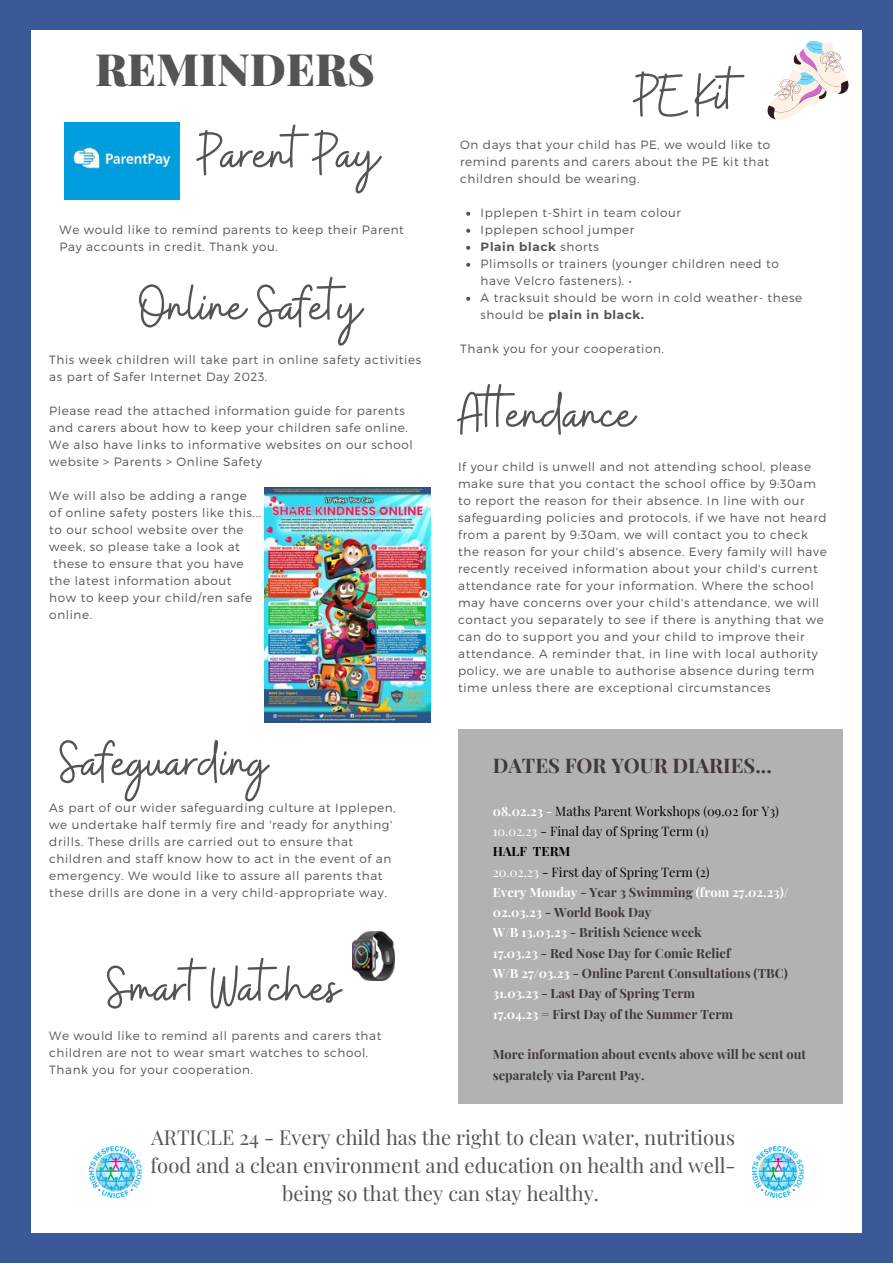
<style>
.page{position:relative;width:893px;height:1264px;background:#fff}
.page>*{position:absolute;margin:0;border:0;box-sizing:border-box;transform-origin:0 0}
.t1{font:60px "Buffalo";color:#545454}
.t2{font:900 44.7px "Playfair Display";color:#545454}
.t3{font:20.25px/28px "Playfair Display";color:#545454;text-align:center}
.t4{font:700 20.25px "Playfair Display";color:#403835}
.t5{font:700 12.75px/20.2px "Playfair Display";color:#403835}
.t6{font:300 12px/17px "Montserrat";letter-spacing:.05em;color:#545454}
.s1{font-weight:700}
.s2{color:#fff}
.s3{font-weight:400;color:#000}
.s4{font-weight:400;color:#fff}
.s5{color:#000}
</style>
<div class="page">
<div style="left:0;top:0;width:892px;height:1262px;background:#3b5998"></div>
<div style="left:31px;top:30px;width:830px;height:1202px;background:#fff"></div>
<img style="left:89px;top:1146px;width:52px;height:53px">
<img style="left:752px;top:1146px;width:51px;height:53px">
<div style="left:458px;top:729px;width:384px;height:374px;background:#b2b2b2"></div>
<img style="left:65px;top:123px;width:114px;height:76px">
<svg style="left:466px;top:212px;width:4px;height:4px"></svg>
<svg style="left:466px;top:229px;width:4px;height:4px"></svg>
<svg style="left:466px;top:246px;width:4px;height:4px"></svg>
<svg style="left:466px;top:263px;width:4px;height:4px"></svg>
<svg style="left:466px;top:297px;width:4px;height:4px"></svg>
<svg style="left:767px;top:41px;width:81px;height:79px"></svg>
<img style="left:352px;top:931px;width:43px;height:49px">
<img style="left:264px;top:487px;width:166px;height:235px">
<h2 class="t2" style="left:95px;top:37px;width:281px">REMINDERS</h2>
<h1 class="t1" style="left:197px;top:115px;width:184px">Parent Pay</h1>
<p class="t6" style="left:60px;top:220px;width:346px">We would like to remind parents to keep their Parent<br>Pay accounts in credit. Thank you.</p>
<h1 class="t1" style="left:139px;top:267px;width:224px">Online Safety</h1>
<p class="t6" style="left:49px;top:350px;width:373px">This week children will take part in online safety activities as part of Safer Internet Day 2023.</p>
<p class="t6" style="left:49px;top:401px;width:365px">Please read the attached information guide for parents and carers about how to keep your children safe online.<br>We also have links to informative websites on our school website &gt; Parents &gt; Online Safety</p>
<p class="t6" style="left:49px;top:486px;width:199px">We will also be adding a range</p>
<p class="t6" style="left:49px;top:503px;width:213px">of online safety posters like this...</p>
<p class="t6" style="left:49px;top:520px;width:196px">to our school website over the</p>
<p class="t6" style="left:49px;top:537px;width:192px">week, so please take a look at</p>
<p class="t6" style="left:53px;top:554px;width:192px">these to ensure that you have</p>
<p class="t6" style="left:49px;top:571px;width:184px">the latest information about</p>
<p class="t6" style="left:49px;top:588px;width:204px">how to keep your child/ren safe</p>
<p class="t6" style="left:49px;top:605px;width:44px">online.</p>
<h1 class="t1" style="left:60px;top:723px;width:209px">Safeguarding</h1>
<p class="t6" style="left:49px;top:799px;width:348px">As part of our wider safeguarding culture at Ipplepen, we undertake half termly fire and 'ready for anything' drills. These drills are carried out to ensure that children and staff know how to act in the event of an emergency. We would like to assure all parents that these drills are done in a very child-appropriate way.</p>
<h1 class="t1" style="left:107px;top:948px;width:234px">Smart Watches</h1>
<p class="t6" style="left:49px;top:1026px;width:333px">We would like to remind all parents and carers that children are not to wear smart watches to school.<br>Thank you for your cooperation.</p>
<h1 class="t1" style="left:633px;top:57px;width:104px">PE Kit</h1>
<p class="t6" style="left:460px;top:135px;width:311px;text-align:justify">On days that your child has PE, we would like to remind parents and carers about the PE kit that children should be wearing.</p>
<p class="t6" style="left:480px;top:203px;width:323px">Ipplepen t-Shirt in team colour<br>Ipplepen school jumper<br><span class="s1">Plain black</span> shorts<br>Plimsolls or trainers (younger children need to have Velcro fasteners). •<br>A tracksuit should be worn in cold weather- these should be <span class="s1">plain in black.</span></p>
<p class="t6" style="left:460px;top:339px;width:205px">Thank you for your cooperation.</p>
<h1 class="t1" style="left:458px;top:375px;width:177px">At endance</h1>
<p class="t6" style="left:458px;top:458px;width:370px">If your child is unwell and not attending school, please make sure that you contact the school office by 9:30am to report the reason for their absence. In line with our safeguarding policies and protocols, if we have not heard from a parent by 9:30am, we will contact you to check the reason for your child's absence. Every family will have recently received information about your child's current attendance rate for your information. Where the school may have concerns over your child's attendance, we will contact you separately to see if there is anything that we can do to support you and your child to improve their attendance. A reminder that, in line with local authority policy, we are unable to authorise absence during term time unless there are exceptional circumstances</p>
<h3 class="t4" style="left:492px;top:751px;width:280px">DATES FOR YOUR DIARIES...</h3>
<p class="t5" style="left:492px;top:800px;width:297px"><span class="s2">08.02.23 -</span> <span class="s3">Maths Parent Workshops (09.02 for Y3)<br></span><span class="s4">10.02.23</span> <span class="s3">- Final day of Spring Term (1)<br></span><span class="s5">HALF TERM<br></span><span class="s4">20.02.23</span> <span class="s3">- First day of Spring Term (2)<br></span><span class="s2">Every Monday</span> - Year 3 Swimming <span class="s2">(from 27.02.23)/ 02.03.23</span> - World Book Day<br><span class="s2">W/B 13.03.23</span> - British Science week<br><span class="s2">17.03.23</span> - Red Nose Day for Comic Relief<br><span class="s2">W/B 27/03.23</span> - Online Parent Consultations (TBC)<br><span class="s2">31.03.23</span> - Last Day of Spring Term<br><span class="s2">17.04.23</span> = First Day of the Summer Term</p>
<p class="t5" style="left:492px;top:1043px;width:315px">More information about events above will be sent out separately via Parent Pay.</p>
<h3 class="t3" style="left:150px;top:1122px;width:586px">ARTICLE 24 - Every child has the right to clean water, nutritious food and a clean environment and education on health and well&shy;being so that they can stay healthy.</h3>
</div>
